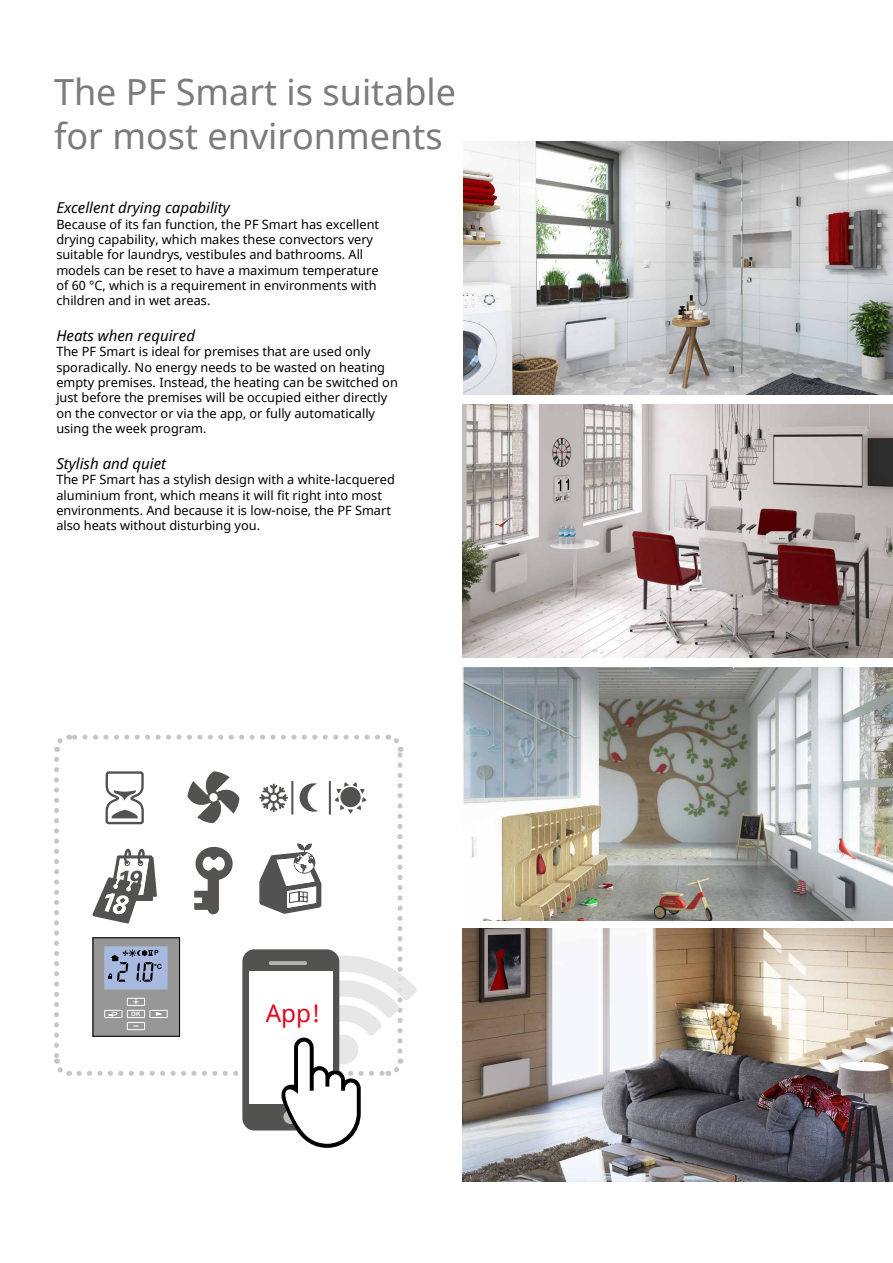
<style>
.page{position:relative;width:893px;height:1263px;background:#fff}
.page>*{position:absolute;margin:0;border:0;box-sizing:border-box;transform-origin:0 0}
.t1{font:36px/43.2px "Noto Sans";color:#7c7b7b}
.t2{font:24.3px "Noto Sans";color:#e30520}
.t3{font:italic 15px "Noto Sans";color:#000}
.t4{font:12.75px/15.3px "Noto Sans";color:#000}
.t5{font:7.05px "Arial Rounded MT Bold";color:#010202}
.t6{font:7.05px "Arial Rounded MT Bold";color:#020304}
.t7{font:6.15px "Arial Rounded MT Bold";color:#fff}
</style>
<div class="page">
<img style="left:462px;top:667px;width:431px;height:253px">
<img style="left:462px;top:405px;width:431px;height:252px">
<img style="left:463px;top:929px;width:430px;height:252px">
<img style="left:464px;top:142px;width:429px;height:253px">
<svg style="left:54px;top:734px;width:363px;height:414px"></svg>
<h1 class="t1" style="left:54px;top:72px;width:404px">The PF Smart is suitable for most environments</h1>
<p class="t3" style="left:56px;top:197px;width:175px">Excellent drying capability</p>
<p class="t4" style="left:56px;top:217px;width:324px">Because of its fan function, the PF Smart has excellent drying capability, which makes these convectors very suitable for laundrys, vestibules and bathrooms. All models can be reset to have a maximum temperature of 60 °C, which is a requirement in environments with children and in wet areas.</p>
<p class="t3" style="left:56px;top:325px;width:140px">Heats when required</p>
<p class="t4" style="left:56px;top:345px;width:343px">The PF Smart is ideal for premises that are used only sporadically. No energy needs to be wasted on heating empty premises. Instead, the heating can be switched on just before the premises will be occupied either directly on the convector or via the app, or fully automatically using the week program.</p>
<p class="t3" style="left:56px;top:453px;width:111px">Stylish and quiet</p>
<p class="t4" style="left:56px;top:472px;width:340px">The PF Smart has a stylish design with a white-lacquered aluminium front, which means it will fit right into most environments. And because it is low-noise, the PF Smart also heats without disturbing you.</p>
<p class="t6" style="left:154px;top:949px;width:6px">P</p>
<p class="t5" style="left:154px;top:962px;width:10px">°C</p>
<p class="t7" style="left:131px;top:1010px;width:11px">OK</p>
<h2 class="t2" style="left:266px;top:996px;width:56px">App!</h2>
</div>
